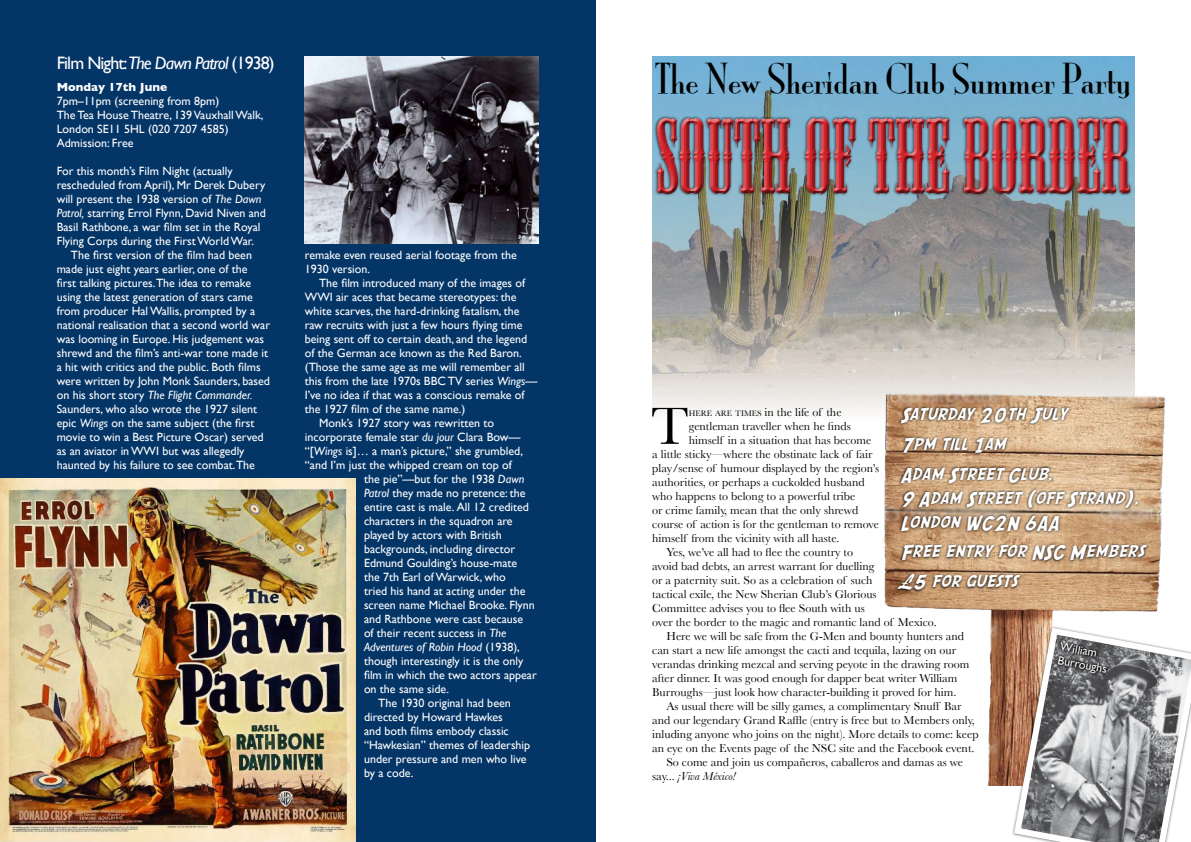
<style>
.page{position:relative;width:1191px;height:842px;background:#fff}
.page>*{position:absolute;margin:0;border:0;box-sizing:border-box;transform-origin:0 0}
.t1{font:99px "Mesquite Std";color:#d2232a}
.t2{font:54.3px "Baskerville";color:#000}
.t3{font:38px "Mona Lisa Solid ITCTT";color:#000}
.t4{font:20px/29.7px "SF Comic Script";color:#fff}
.t5{font:18px "Gill Sans";letter-spacing:-.05em;color:#fff}
.t6{font:12px/14px "Gill Sans";color:#fff}
.t7{font:12px "Baskerville";color:#000}
.t8{font:italic 12px "Gill Sans";color:#fff}
.t9{font:italic 12px "Baskerville";color:#000}
.t10{font:700 12px "Gill Sans";color:#fff}
.s1{font-style:italic}
.s2{font-style:normal}
.s3{font-size:8.4px}
.s4{font-family:"Brush Script Std"}
</style>
<div class="page">
<img style="left:653px;top:57px;width:481px;height:355px">
<div style="left:0;top:0;width:595px;height:842px;background:#043567"></div>
<img style="left:0;top:478px;width:355px;height:364px">
<img style="left:304px;top:57px;width:235px;height:187px">
<div style="left:653px;top:116px;width:480px;height:81px;background:#000;opacity:.75"></div>
<img style="left:873px;top:388px;width:293px;height:398px">
<svg style="left:895px;top:405px;width:254px;height:188px;background:#ac8d6c"></svg>
<svg style="left:1010px;top:624px;width:181px;height:218px"></svg>
<svg style="left:1055px;top:640px;width:54px;height:36px;background:#555658"></svg>
<h3 class="t5" style="left:57px;top:53px;width:219px">Film Night: <span class="s1">The Dawn Patrol</span> (1938)</h3>
<p class="t10" style="left:57px;top:80px;width:112px">Monday 17th June</p>
<p class="t6" style="left:57px;top:94px;width:208px">7pm–11pm (screening from 8pm)<br>The Tea House Theatre, 139 Vauxhall Walk,<br>London SE11 5HL (020 7207 4585)<br>Admission: Free</p>
<p class="t6" style="left:57px;top:164px;width:177px">For this month’s Film Night (actually</p>
<p class="t6" style="left:57px;top:178px;width:210px">rescheduled from April), Mr Derek Dubery</p>
<p class="t6" style="left:57px;top:192px;width:206px">will present the 1938 version of <span class="s1">The Dawn</span></p>
<p class="t6" style="left:57px;top:206px;width:211px"><span class="s1">Patrol,</span> starring Errol Flynn, David Niven and</p>
<p class="t6" style="left:57px;top:220px;width:205px">Basil Rathbone, a war film set in the Royal</p>
<p class="t6" style="left:57px;top:234px;width:199px">Flying Corps during the First World War.</p>
<p class="t6" style="left:71px;top:248px;width:183px">The first version of the film had been</p>
<p class="t6" style="left:57px;top:262px;width:192px">made just eight years earlier, one of the</p>
<p class="t6" style="left:57px;top:276px;width:196px">first talking pictures.The idea to remake</p>
<p class="t6" style="left:57px;top:290px;width:198px">using the latest generation of stars came</p>
<p class="t6" style="left:57px;top:304px;width:200px">from producer Hal Wallis, prompted by a</p>
<p class="t6" style="left:57px;top:318px;width:215px">national realisation that a second world war</p>
<p class="t6" style="left:57px;top:332px;width:209px">was looming in Europe. His judgement was</p>
<p class="t6" style="left:57px;top:346px;width:213px">shrewd and the film’s anti-war tone made it</p>
<p class="t6" style="left:57px;top:360px;width:205px">a hit with critics and the public. Both films</p>
<p class="t6" style="left:57px;top:374px;width:215px">were written by John Monk Saunders, based</p>
<p class="t8" style="left:57px;top:388px;width:197px"><span class="s2">on his short story</span> The Flight Commander.</p>
<p class="t6" style="left:57px;top:402px;width:202px">Saunders, who also wrote the 1927 silent</p>
<p class="t6" style="left:57px;top:416px;width:199px">epic <span class="s1">Wings</span> on the same subject (the first</p>
<p class="t6" style="left:57px;top:430px;width:208px">movie to win a Best Picture Oscar) served</p>
<p class="t6" style="left:57px;top:444px;width:189px">as an aviator in WWI but was allegedly</p>
<p class="t6" style="left:57px;top:458px;width:200px">haunted by his failure to see combat.The</p>
<p class="t6" style="left:305px;top:248px;width:214px">remake even reused aerial footage from the<br>1930 version.</p>
<p class="t6" style="left:319px;top:276px;width:208px">The film introduced many of the images of</p>
<p class="t6" style="left:305px;top:290px;width:213px">WWI air aces that became stereotypes: the</p>
<p class="t6" style="left:305px;top:304px;width:216px">white scarves, the hard-drinking fatalism, the</p>
<p class="t6" style="left:305px;top:318px;width:219px">raw recruits with just a few hours flying time</p>
<p class="t6" style="left:305px;top:332px;width:224px">being sent off to certain death, and the legend</p>
<p class="t6" style="left:305px;top:346px;width:218px">of the German ace known as the Red Baron.</p>
<p class="t6" style="left:305px;top:360px;width:221px">(Those the same age as me will remember all</p>
<p class="t6" style="left:305px;top:374px;width:234px">this from the late 1970s BBC TV series <span class="s1">Wings</span>—</p>
<p class="t6" style="left:305px;top:388px;width:221px">I’ve no idea if that was a conscious remake of</p>
<p class="t6" style="left:305px;top:402px;width:162px">the 1927 film of the same name.)</p>
<p class="t6" style="left:319px;top:416px;width:177px">Monk’s 1927 story was rewritten to</p>
<p class="t6" style="left:305px;top:430px;width:217px">incorporate female star <span class="s1">du jour</span> Clara Bow—</p>
<p class="t6" style="left:305px;top:444px;width:220px">“[<span class="s1">Wings</span> is]… a man’s picture,” she grumbled,</p>
<p class="t6" style="left:305px;top:458px;width:208px">“and I’m just the whipped cream on top of</p>
<p class="t6" style="left:364px;top:472px;width:162px">the pie”—but for the 1938 <span class="s1">Dawn</span></p>
<p class="t6" style="left:364px;top:486px;width:163px"><span class="s1">Patrol</span> they made no pretence: the</p>
<p class="t6" style="left:364px;top:500px;width:166px">entire cast is male. All 12 credited</p>
<p class="t6" style="left:364px;top:514px;width:150px">characters in the squadron are</p>
<p class="t6" style="left:364px;top:528px;width:139px">played by actors with British</p>
<p class="t6" style="left:364px;top:542px;width:153px">backgrounds, including director</p>
<p class="t6" style="left:364px;top:556px;width:155px">Edmund Goulding’s house-mate</p>
<p class="t6" style="left:364px;top:570px;width:143px">the 7th Earl of Warwick, who</p>
<p class="t6" style="left:364px;top:584px;width:163px">tried his hand at acting under the</p>
<p class="t6" style="left:364px;top:598px;width:172px">screen name Michael Brooke. Flynn</p>
<p class="t6" style="left:364px;top:612px;width:161px">and Rathbone were cast because</p>
<p class="t6" style="left:364px;top:626px;width:144px">of their recent success in <span class="s1">The</span></p>
<p class="t8" style="left:364px;top:640px;width:157px">Adventures of Robin Hood <span class="s2">(1938),</span></p>
<p class="t6" style="left:364px;top:654px;width:161px">though interestingly it is the only</p>
<p class="t6" style="left:364px;top:668px;width:174px">film in which the two actors appear</p>
<p class="t6" style="left:364px;top:682px;width:87px">on the same side.</p>
<p class="t6" style="left:378px;top:696px;width:134px">The 1930 original had been</p>
<p class="t6" style="left:364px;top:710px;width:140px">directed by Howard Hawkes</p>
<p class="t6" style="left:364px;top:724px;width:146px">and both films embody classic</p>
<p class="t6" style="left:364px;top:738px;width:168px">“Hawkesian” themes of leadership</p>
<p class="t6" style="left:364px;top:752px;width:164px">under pressure and men who live</p>
<p class="t6" style="left:364px;top:766px;width:51px">by a code.</p>
<h3 class="t3" style="left:655px;top:57px;width:477px">The New Sheridan Club Summer Party</h3>
<h1 class="t1" style="left:656px;top:103px;width:475px">SOUTH OF THE BORDER</h1>
<h2 class="t2" style="left:651px;top:394px;width:39px">T</h2>
<p class="t7" style="left:688px;top:405px;width:154px"><span class="s3">HERE ARE TIMES</span> in the life of the</p>
<h3 class="t4" style="left:900px;top:400px;width:168px">Saturday 20th July<br>7pm till 1am<br>Adam Street Club,</h3>
<h3 class="t4" style="left:900px;top:486px;width:239px;line-height:24px">9 Adam Street (off Strand),<br>London WC2N 6AA</h3>
<h3 class="t4" style="left:900px;top:536px;width:245px">Free entry for NSC Members <span class="s4">£</span>5 for guests</h3>
<p class="t7" style="left:688px;top:419px;width:163px">gentleman traveller when he finds</p>
<p class="t7" style="left:688px;top:433px;width:184px">himself in a situation that has become</p>
<p class="t7" style="left:652px;top:447px;width:222px">a little sticky—where the obstinate lack of fair</p>
<p class="t7" style="left:652px;top:461px;width:228px">play/sense of humour displayed by the region’s</p>
<p class="t7" style="left:652px;top:475px;width:214px">authorities, or perhaps a cuckolded husband</p>
<p class="t7" style="left:652px;top:489px;width:205px">who happens to belong to a powerful tribe</p>
<p class="t7" style="left:652px;top:503px;width:207px">or crime family, mean that the only shrewd</p>
<p class="t7" style="left:652px;top:517px;width:228px">course of action is for the gentleman to remove</p>
<p class="t7" style="left:652px;top:531px;width:189px">himself from the vicinity with all haste.</p>
<p class="t7" style="left:666px;top:545px;width:188px">Yes, we’ve all had to flee the country to</p>
<p class="t7" style="left:652px;top:559px;width:224px">avoid bad debts, an arrest warrant for duelling</p>
<p class="t7" style="left:652px;top:573px;width:222px">or a paternity suit. So as a celebration of such</p>
<p class="t7" style="left:652px;top:587px;width:226px">tactical exile, the New Sherian Club’s Glorious</p>
<p class="t7" style="left:652px;top:601px;width:214px">Committee advises you to flee South with us</p>
<p class="t7" style="left:652px;top:615px;width:286px">over the border to the magic and romantic land of Mexico.</p>
<p class="t7" style="left:666px;top:629px;width:299px">Here we will be safe from the G-Men and bounty hunters and</p>
<p class="t7" style="left:652px;top:643px;width:305px">can start a new life amongst the cacti and tequila, lazing on our</p>
<p class="t7" style="left:652px;top:657px;width:319px">verandas drinking mezcal and serving peyote in the drawing room</p>
<p class="t7" style="left:652px;top:671px;width:307px">after dinner. It was good enough for dapper beat writer William</p>
<p class="t7" style="left:652px;top:685px;width:306px">Burroughs—just look how character-building it proved for him.</p>
<p class="t7" style="left:666px;top:699px;width:297px">As usual there will be silly games, a complimentary Snuff Bar</p>
<p class="t7" style="left:652px;top:713px;width:324px">and our legendary Grand Raffle (entry is free but to Members only,</p>
<p class="t7" style="left:652px;top:727px;width:328px">inluding anyone who joins on the night). More details to come: keep</p>
<p class="t7" style="left:652px;top:741px;width:324px">an eye on the Events page of the NSC site and the Facebook event.</p>
<p class="t7" style="left:666px;top:755px;width:298px">So come and join us compañeros, caballeros and damas as we</p>
<p class="t9" style="left:652px;top:769px;width:85px"><span class="s2">say...</span> ¡Viva México!</p>
<p class="t6" style="left:1061px;top:639px;width:52px;rotate:10deg">William<br>Burroughs</p>
</div>
